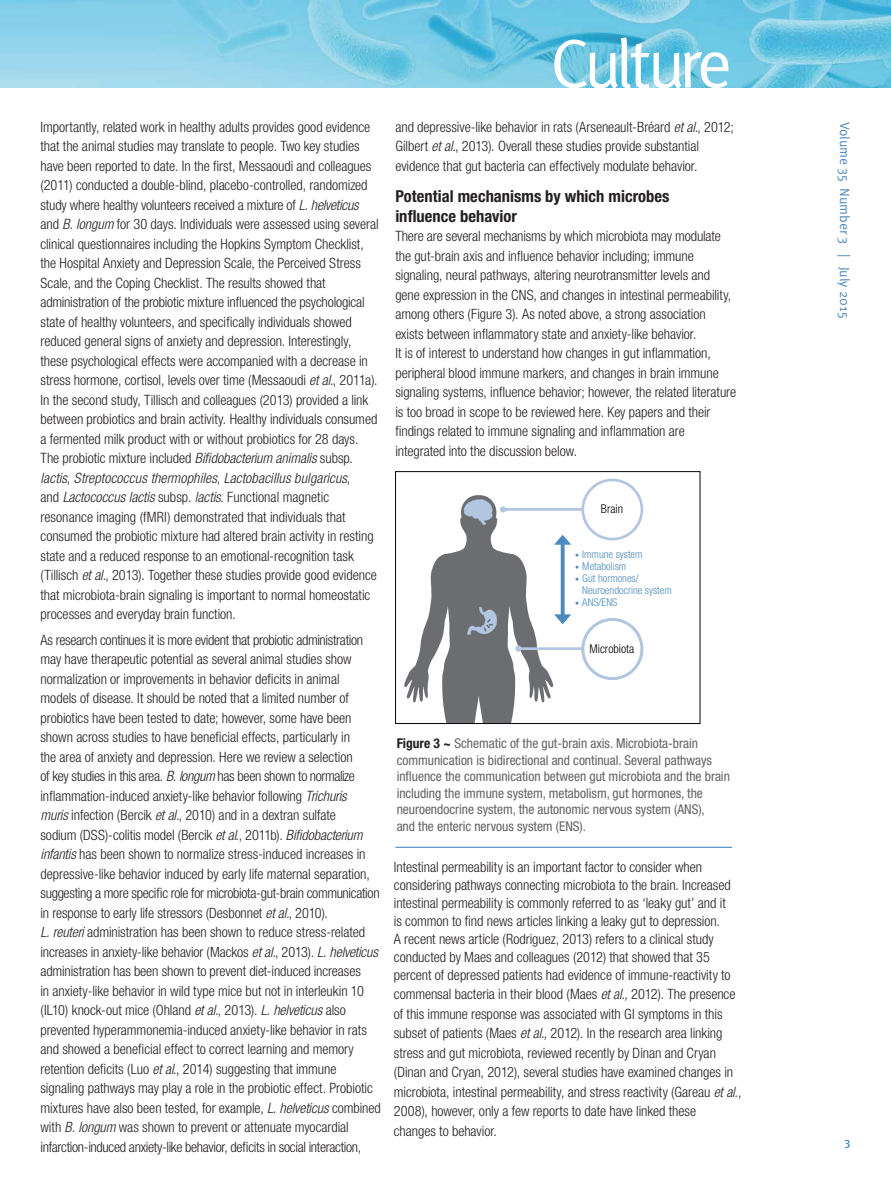
<style>
.page{position:relative;width:891px;height:1188px;background:#fff}
.page>*{position:absolute;margin:0;border:0;box-sizing:border-box;transform-origin:0 0}
.t1{font:69px "Meta Pro Norm";letter-spacing:-.075em;color:#fff}
.t2{font:700 condensed 16.5px/19.5px "Helvetica Neue LT Std";letter-spacing:.005em;color:#231f20}
.t3{font:300 condensed 14.25px/19.5px "Helvetica Neue LT Std";letter-spacing:-.005em;color:#231f20}
.t4{font:condensed 13.5px/16.5px "Helvetica Neue LT Std";color:#636366}
.t5{font:13.5px "Meta Pro Norm";color:#4a89be}
.t6{font:300 condensed 12.15px "Helvetica Neue LT Std";color:#040503}
.Page_Numbers{font:500 12px "Meta Pro";color:#4a89be}
.t7{font:300 condensed 10.8px/12.1px "Helvetica Neue LT Std";color:#4b89be}
.s1{font-style:italic}
.s2{font-size:8.1px}
.s3{font-weight:700;color:#231f20}
</style>
<div class="page">
<img style="left:0;top:0;width:891px;height:88px">
<div style="left:505px;top:508px;width:78px;height:3px;border:1px solid #b2c6e1"></div>
<div style="left:581px;top:479px;width:62px;height:61px;border:3px solid #b2c6e1;border-radius:50%"></div>
<div style="left:521px;top:647px;width:62px;height:3px;border:1px solid #b2c6e1"></div>
<div style="left:581px;top:618px;width:62px;height:62px;border:3px solid #b2c6e1;border-radius:50%"></div>
<svg style="left:404px;top:495px;width:167px;height:227px"></svg>
<div style="left:395px;top:471px;width:305px;height:253px;border:1px solid #040503"></div>
<hr style="left:395px;top:847px;width:337px;height:1px;background:#4a89be">
<p class="t3" style="left:40px;top:117px;width:340px">Importantly, related work in healthy adults provides good evidence that the animal studies may translate to people. Two key studies have been reported to date. In the first, Messaoudi and colleagues (2011) conducted a double-blind, placebo-controlled, randomized study where healthy volunteers received a mixture of <span class="s1">L. helveticus </span>and <span class="s1">B. longum</span> for 30 days. Individuals were assessed using several clinical questionnaires including the Hopkins Symptom Checklist, the Hospital Anxiety and Depression Scale, the Perceived Stress Scale, and the Coping Checklist. The results showed that administration of the probiotic mixture influenced the psychological state of healthy volunteers, and specifically individuals showed reduced general signs of anxiety and depression. Interestingly, these psychological effects were accompanied with a decrease in stress hormone, cortisol, levels over time (Messaoudi <span class="s1">et al.</span>, 2011a).<br>In the second study, Tillisch and colleagues (2013) provided a link between probiotics and brain activity. Healthy individuals consumed a fermented milk product with or without probiotics for 28 days.<br>The probiotic mixture included <span class="s1">Bifidobacterium animalis</span> subsp. <span class="s1">lactis</span>, <span class="s1">Streptococcus thermophiles</span>, <span class="s1">Lactobacillus bulgaricus</span>,<br>and <span class="s1">Lactococcus lactis</span> subsp. <span class="s1">lactis</span>. Functional magnetic resonance imaging (fMRI) demonstrated that individuals that consumed the probiotic mixture had altered brain activity in resting state and a reduced response to an emotional-recognition task (Tillisch <span class="s1">et al.</span>, 2013). Together these studies provide good evidence that microbiota-brain signaling is important to normal homeostatic processes and everyday brain function.</p>
<p class="t3" style="left:40px;top:630px;width:342px">As research continues it is more evident that probiotic administration may have therapeutic potential as several animal studies show normalization or improvements in behavior deficits in animal<br>models of disease. It should be noted that a limited number of probiotics have been tested to date; however, some have been shown across studies to have beneficial effects, particularly in<br>the area of anxiety and depression. Here we review a selection<br>of key studies in this area. <span class="s1">B. longum</span> has been shown to normalize inflammation-induced anxiety-like behavior following <span class="s1">Trichuris<br>muris</span> infection (Bercik <span class="s1">et al.</span>, 2010) and in a dextran sulfate<br>sodium (DSS)-colitis model (Bercik <span class="s1">et al</span>., 2011b). <span class="s1">Bifidobacterium infantis</span> has been shown to normalize stress-induced increases in depressive-like behavior induced by early life maternal separation, suggesting a more specific role for microbiota-gut-brain communication in response to early life stressors (Desbonnet <span class="s1">et al.</span>, 2010).<br><span class="s1">L. reuteri</span> administration has been shown to reduce stress-related increases in anxiety-like behavior (Mackos <span class="s1">et al.</span>, 2013). <span class="s1">L. helveticus </span>administration has been shown to prevent diet-induced increases<br>in anxiety-like behavior in wild type mice but not in interleukin 10 (IL10) knock-out mice (Ohland <span class="s1">et al.</span>, 2013). <span class="s1">L. helveticus</span> also prevented hyperammonemia-induced anxiety-like behavior in rats and showed a beneficial effect to correct learning and memory retention deficits (Luo <span class="s1">et al</span>., 2014) suggesting that immune signaling pathways may play a role in the probiotic effect. Probiotic mixtures have also been tested, for example, <span class="s1">L. helveticus</span> combined with <span class="s1">B. longum</span> was shown to prevent or attenuate myocardial infarction-induced anxiety-like behavior, deficits in social interaction,</p>
<h1 class="t1" style="left:550px;top:11px;width:184px">Culture</h1>
<p class="t3" style="left:395px;top:117px;width:340px">and depressive-like behavior in rats (Arseneault-Bréard <span class="s1">et al.</span>, 2012;<br>Gilbert <span class="s1">et al.</span>, 2013). Overall these studies provide substantial evidence that gut bacteria can effectively modulate behavior.</p>
<p class="t2" style="left:395px;top:186px;width:276px">Potential mechanisms by which microbes influence behavior</p>
<p class="t3" style="left:395px;top:226px;width:342px">There are several mechanisms by which microbiota may modulate the gut-brain axis and influence behavior including; immune signaling, neural pathways, altering neurotransmitter levels and gene expression in the CNS, and changes in intestinal permeability, among others (Figure 3). As noted above, a strong association exists between inflammatory state and anxiety-like behavior.<br>It is of interest to understand how changes in gut inflammation, peripheral blood immune markers, and changes in brain immune signaling systems, influence behavior; however, the related literature is too broad in scope to be reviewed here. Key papers and their findings related to immune signaling and inflammation are integrated into the discussion below.</p>
<p class="t6" style="left:601px;top:502px;width:24px">Brain</p>
<p class="t7" style="left:575px;top:548px;width:69px"><span class="s2">•</span> Immune system</p>
<p class="t7" style="left:575px;top:560px;width:52px"><span class="s2">•</span> Metabolism</p>
<p class="t7" style="left:582px;top:572px;width:91px;text-indent:-7px"><span class="s2">•</span> Gut hormones/<br>Neuroendocrine system</p>
<p class="t7" style="left:575px;top:596px;width:43px"><span class="s2">•</span> ANS/ENS</p>
<p class="t6" style="left:590px;top:642px;width:46px">Microbiota</p>
<p class="t4" style="left:397px;top:735px;width:335px"><span class="s3">Figure 3 ~</span> Schematic of the gut-brain axis. Microbiota-brain communication is bidirectional and continual. Several pathways influence the communication between gut microbiota and the brain including the immune system, metabolism, gut hormones, the neuroendocrine system, the autonomic nervous system (ANS),<br>and the enteric nervous system (ENS).</p>
<p class="t3" style="left:394px;top:857px;width:339px;line-height:18px">Intestinal permeability is an important factor to consider when considering pathways connecting microbiota to the brain. Increased intestinal permeability is commonly referred to as ‘leaky gut’ and it is common to find news articles linking a leaky gut to depression.<br>A recent news article (Rodriguez, 2013) refers to a clinical study conducted by Maes and colleagues (2012) that showed that 35 percent of depressed patients had evidence of immune-reactivity to</p>
<p class="t3" style="left:394px;top:984px;width:349px">commensal bacteria in their blood (Maes <span class="s1">et al.,</span> 2012). The presence of this immune response was associated with GI symptoms in this subset of patients (Maes <span class="s1">et al.,</span> 2012). In the research area linking stress and gut microbiota, reviewed recently by Dinan and Cryan (Dinan and Cryan, 2012), several studies have examined changes in microbiota, intestinal permeability, and stress reactivity (Gareau <span class="s1">et al.</span>, 2008), however, only a few reports to date have linked these changes to behavior.</p>
<p class="t5" style="left:855px;top:122px;width:198px;rotate:90deg">Volume 35 Number 3 | July 2015</p>
<p class="Page_Numbers" style="left:844px;top:1133px;width:8px">3</p>
</div>
